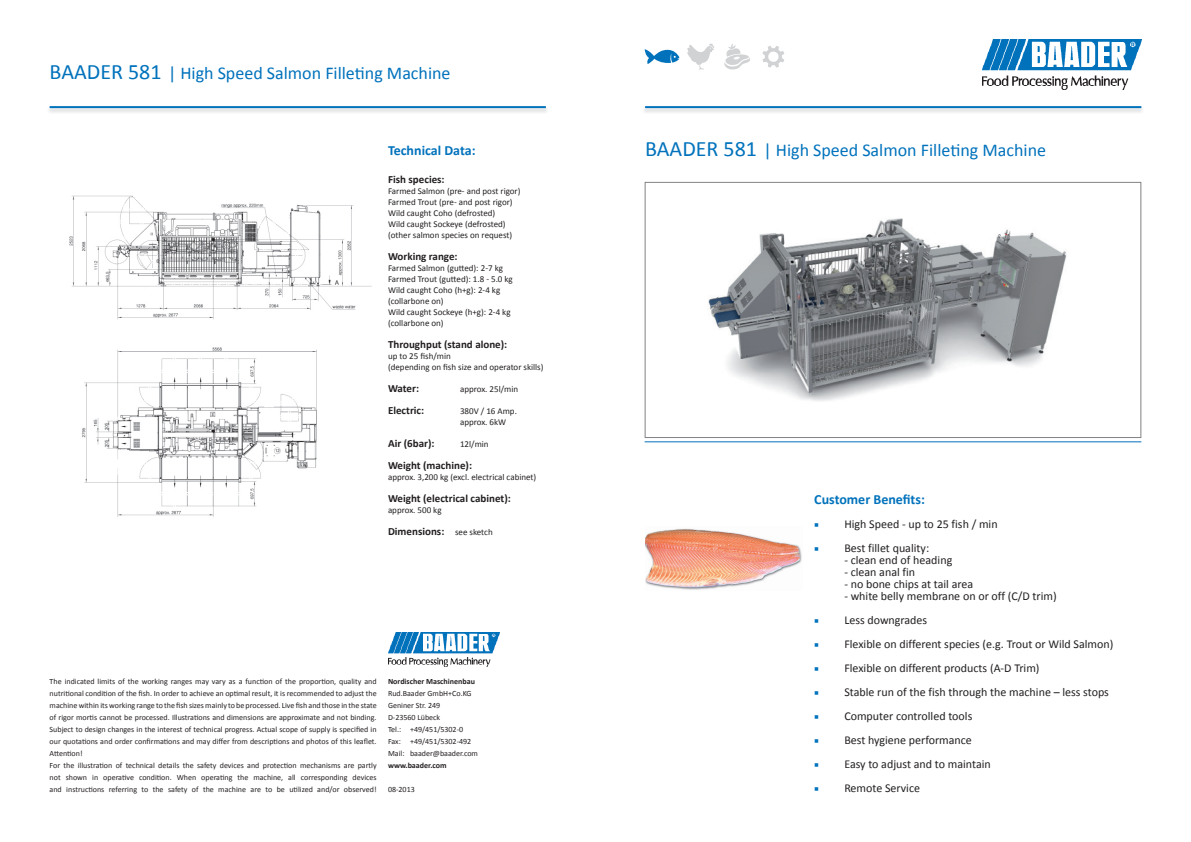
<style>
.page{position:relative;width:1191px;height:842px;background:#fff}
.page>*{position:absolute;margin:0;border:0;box-sizing:border-box;transform-origin:0 0}
.t1{font:18px "Calibri";color:#0072bc}
.t2{font:700 14px "Calibri";color:#0072bc}
.t3{font:12px "Calibri";color:#231f20}
.t4{font:700 11px "Calibri";color:#231f20}
.t5{font:9px/11px "Calibri";color:#231f20}
.t6{font:8px/12px "Calibri";color:#231f20}
.t7{font:700 8px "Calibri";color:#231f20}
.s1{font-size:22px}
.s2{font-weight:400;font-size:9px}
.s3{font-family:"Minion Pro";color:#0072bc}
</style>
<div class="page">
<div style="left:644px;top:182px;width:497px;height:256px;border:1px solid #808285"></div>
<img style="left:708px;top:218px;width:359px;height:183px">
<img style="left:982px;top:40px;width:159px;height:49px">
<hr style="left:645px;top:106px;width:496px;height:2px;background:#0072bc">
<img style="left:388px;top:632px;width:111px;height:35px">
<hr style="left:50px;top:106px;width:496px;height:2px;background:#0072bc">
<img style="left:645px;top:529px;width:157px;height:61px">
<img style="left:69px;top:195px;width:303px;height:322px">
<hr style="left:644px;top:441px;width:497px;height:1px;background:#0072bc">
<svg style="left:724px;top:44px;width:26px;height:25px"></svg>
<svg style="left:644px;top:49px;width:35px;height:15px"></svg>
<svg style="left:687px;top:44px;width:27px;height:26px"></svg>
<svg style="left:762px;top:46px;width:22px;height:22px"></svg>
<h1 class="t1" style="left:50px;top:62px;width:402px"><span class="s1">BAADER 581</span> | High Speed Salmon Filleting Machine</h1>
<h2 class="t2" style="left:388px;top:141px;width:89px">Technical Data:</h2>
<h3 class="t4" style="left:388px;top:172px;width:58px">Fish species:</h3>
<p class="t5" style="left:388px;top:186px;width:134px">Farmed Salmon (pre- and post rigor)<br>Farmed Trout (pre- and post rigor)<br>Wild caught Coho (defrosted)<br>Wild caught Sockeye (defrosted) (other salmon species on request)</p>
<h3 class="t4" style="left:388px;top:249px;width:71px">Working range:</h3>
<p class="t5" style="left:388px;top:263px;width:126px">Farmed Salmon (gutted): 2-7 kg<br>Farmed Trout (gutted): 1.8 - 5.0 kg<br>Wild caught Coho (h+g): 2-4 kg (collarbone on)<br>Wild caught Sockeye (h+g): 2-4 kg (collarbone on)</p>
<h3 class="t4" style="left:388px;top:337px;width:121px">Throughput (stand alone):</h3>
<p class="t5" style="left:388px;top:351px;width:157px">up to 25 fish/min<br>(depending on fish size and operator skills)</p>
<h3 class="t4" style="left:388px;top:381px;width:33px">Water:</h3>
<p class="t5" style="left:460px;top:384px;width:60px">approx. 25l/min</p>
<h3 class="t4" style="left:388px;top:403px;width:38px">Electric:</h3>
<p class="t5" style="left:460px;top:406px;width:58px">380V / 16 Amp. approx. 6kW</p>
<h3 class="t4" style="left:388px;top:436px;width:48px">Air (6bar):</h3>
<p class="t5" style="left:460px;top:439px;width:30px">12l/min</p>
<h3 class="t4" style="left:388px;top:458px;width:86px">Weight (machine):</h3>
<p class="t5" style="left:388px;top:472px;width:150px">approx. 3,200 kg (excl. electrical cabinet)</p>
<h3 class="t4" style="left:388px;top:491px;width:124px">Weight (electrical cabinet):</h3>
<p class="t5" style="left:388px;top:505px;width:55px">approx. 500 kg</p>
<h3 class="t4" style="left:388px;top:524px;width:106px">Dimensions: <span class="s2">see sketch</span></h3>
<p class="t6" style="left:50px;top:675px;width:328px">The indicated limits of the working ranges may vary as a function of the proportion, quality and nutritional condition of the fish. In order to achieve an optimal result, it is recommended to adjust the machine within its working range to the fish sizes mainly to be processed. Live fish and those in the state of rigor mortis cannot be processed. Illustrations and dimensions are approximate and not binding.<br>Subject to design changes in the interest of technical progress. Actual scope of supply is specified in our quotations and order confirmations and may differ from descriptions and photos of this leaflet.<br>Attention!<br>For the illustration of technical details the safety devices and protection mechanisms are partly not shown in operative condition. When operating the machine, all corresponding devices and instructions referring to the safety of the machine are to be utilized and/or observed!</p>
<p class="t7" style="left:388px;top:676px;width:88px">Nordischer Maschinenbau</p>
<p class="t6" style="left:388px;top:687px;width:91px">Rud.Baader GmbH+Co.KG<br>Geniner Str. 249<br>D-23560 Lübeck<br>Tel.: +49/451/5302-0<br>Fax: +49/451/5302-492<br>Mail: baader@baader.com</p>
<p class="t7" style="left:388px;top:760px;width:60px">www.baader.com</p>
<p class="t6" style="left:388px;top:783px;width:28px">08-2013</p>
<h1 class="t1" style="left:645px;top:139px;width:402px"><span class="s1">BAADER 581</span> | High Speed Salmon Filleting Machine</h1>
<h2 class="t2" style="left:814px;top:490px;width:112px">Customer Benefits:</h2>
<h3 class="t3" style="left:814px;top:516px;width:185px"><span class="s3">■</span> High Speed - up to 25 fish / min</h3>
<h3 class="t3" style="left:814px;top:540px;width:116px"><span class="s3">■</span> Best fillet quality:</h3>
<h3 class="t3" style="left:844px;top:552px;width:109px">- clean end of heading</h3>
<h3 class="t3" style="left:844px;top:564px;width:72px">- clean anal fin</h3>
<h3 class="t3" style="left:844px;top:576px;width:130px">- no bone chips at tail area</h3>
<h3 class="t3" style="left:844px;top:588px;width:214px">- white belly membrane on or off (C/D trim)</h3>
<h3 class="t3" style="left:814px;top:612px;width:114px"><span class="s3">■</span> Less downgrades</h3>
<h3 class="t3" style="left:814px;top:636px;width:300px"><span class="s3">■</span> Flexible on different species (e.g. Trout or Wild Salmon)</h3>
<h3 class="t3" style="left:814px;top:660px;width:227px"><span class="s3">■</span> Flexible on different products (A-D Trim)</h3>
<h3 class="t3" style="left:814px;top:684px;width:296px"><span class="s3">■</span> Stable run of the fish through the machine – less stops</h3>
<h3 class="t3" style="left:814px;top:708px;width:159px"><span class="s3">■</span> Computer controlled tools</h3>
<h3 class="t3" style="left:814px;top:732px;width:159px"><span class="s3">■</span> Best hygiene performance</h3>
<h3 class="t3" style="left:814px;top:756px;width:178px"><span class="s3">■</span> Easy to adjust and to maintain</h3>
<h3 class="t3" style="left:814px;top:780px;width:107px"><span class="s3">■</span> Remote Service</h3>
</div>
